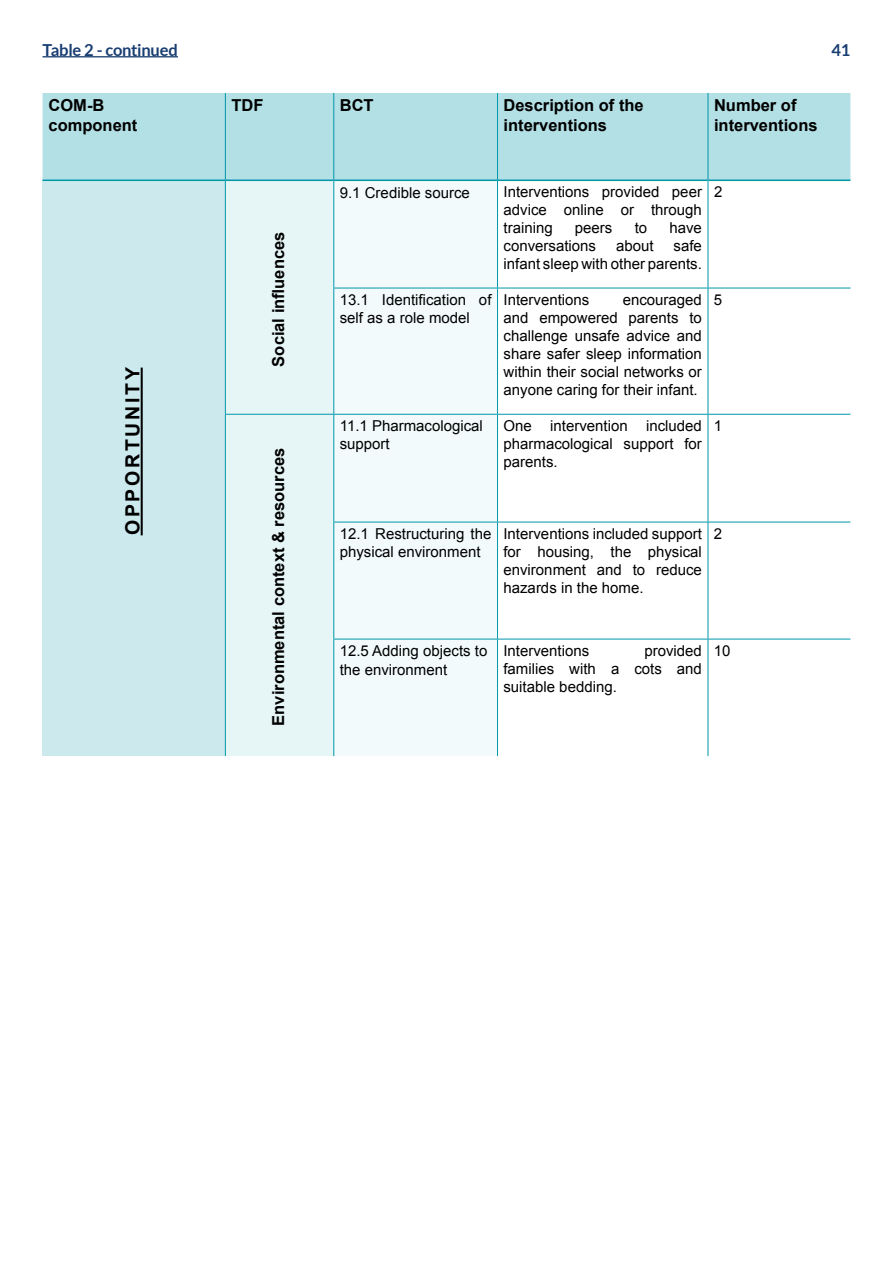
<style>
.page{position:relative;width:893px;height:1263px;background:#fff}
.page>*{position:absolute;margin:0;border:0;box-sizing:border-box;transform-origin:0 0}
.t1{font:700 19.5px "Arial";letter-spacing:.14em;color:#000}
.t2{font:700 16.5px/19.5px "Arial";color:#000}
.t3{font:700 16.5px "Lato";letter-spacing:-.01em;color:#193e72}
.t4{font:15px/18px "Arial";color:#000;text-align:justify}
</style>
<div class="page">
<hr style="left:43px;top:56px;width:135px;height:1px;background:#193e72">
<div style="left:43px;top:93px;width:807px;height:87px;background:#b3e0e5"></div>
<div style="left:43px;top:180px;width:182px;height:576px;background:#cceaee"></div>
<div style="left:226px;top:181px;width:107px;height:575px;background:#e6f5f6"></div>
<div style="left:334px;top:181px;width:163px;height:575px;background:#f2fafb"></div>
<hr style="left:43px;top:180px;width:182px;height:1px;background:#0097a9">
<hr style="left:226px;top:180px;width:107px;height:1px;background:#0097a9">
<hr style="left:334px;top:180px;width:163px;height:1px;background:#0097a9">
<hr style="left:498px;top:180px;width:210px;height:1px;background:#0097a9">
<hr style="left:708px;top:180px;width:142px;height:1px;background:#0097a9">
<hr style="left:225px;top:414px;width:109px;height:1px;background:#0097a9">
<hr style="left:497px;top:288px;width:211px;height:1px;background:#0097a9">
<hr style="left:708px;top:288px;width:142px;height:1px;background:#0097a9">
<hr style="left:225px;top:93px;width:1px;height:87px;background:#0097a9">
<hr style="left:225px;top:180px;width:1px;height:108px;background:#0097a9">
<hr style="left:225px;top:288px;width:1px;height:126px;background:#0097a9">
<hr style="left:225px;top:415px;width:1px;height:107px;background:#0097a9">
<hr style="left:225px;top:522px;width:1px;height:117px;background:#0097a9">
<hr style="left:225px;top:639px;width:1px;height:117px;background:#0097a9">
<hr style="left:333px;top:93px;width:1px;height:87px;background:#0097a9">
<hr style="left:333px;top:180px;width:1px;height:108px;background:#0097a9">
<hr style="left:497px;top:93px;width:1px;height:87px;background:#0097a9">
<hr style="left:708px;top:93px;width:1px;height:87px;background:#0097a9">
<hr style="left:497px;top:180px;width:1px;height:108px;background:#0097a9">
<hr style="left:708px;top:180px;width:1px;height:108px;background:#0097a9">
<hr style="left:708px;top:288px;width:1px;height:126px;background:#0097a9">
<hr style="left:708px;top:415px;width:1px;height:107px;background:#0097a9">
<hr style="left:497px;top:522px;width:1px;height:117px;background:#0097a9">
<hr style="left:708px;top:522px;width:1px;height:117px;background:#0097a9">
<hr style="left:497px;top:639px;width:1px;height:117px;background:#0097a9">
<hr style="left:708px;top:639px;width:1px;height:117px;background:#0097a9">
<hr style="left:333px;top:288px;width:164px;height:1px;background:#0097a9">
<hr style="left:333px;top:288px;width:1px;height:126px;background:#0097a9">
<hr style="left:497px;top:288px;width:1px;height:126px;background:#0097a9">
<hr style="left:497px;top:414px;width:211px;height:1px;background:#0097a9">
<hr style="left:708px;top:414px;width:142px;height:1px;background:#0097a9">
<hr style="left:497px;top:522px;width:211px;height:1px;background:#0097a9">
<hr style="left:708px;top:522px;width:142px;height:1px;background:#0097a9">
<hr style="left:333px;top:639px;width:164px;height:1px;background:#0097a9">
<hr style="left:497px;top:639px;width:211px;height:1px;background:#0097a9">
<hr style="left:708px;top:639px;width:142px;height:1px;background:#0097a9">
<hr style="left:334px;top:414px;width:163px;height:1px;background:#0097a9">
<hr style="left:333px;top:415px;width:1px;height:107px;background:#0097a9">
<hr style="left:497px;top:415px;width:1px;height:107px;background:#0097a9">
<hr style="left:333px;top:522px;width:164px;height:1px;background:#0097a9">
<hr style="left:333px;top:522px;width:1px;height:117px;background:#0097a9">
<hr style="left:333px;top:639px;width:1px;height:117px;background:#0097a9">
<hr style="left:141px;top:368px;width:2px;height:167px;background:#000">
<p class="t3" style="left:43px;top:40px;width:137px">Table 2 - continued</p>
<p class="t3" style="left:831px;top:40px;width:21px">41</p>
<p class="t2" style="left:49px;top:96px;width:90px">COM-B component</p>
<p class="t2" style="left:231px;top:96px;width:34px">TDF</p>
<p class="t2" style="left:340px;top:96px;width:35px">BCT</p>
<p class="t2" style="left:503px;top:96px;width:142px">Description of the interventions</p>
<p class="t2" style="left:714px;top:96px;width:105px">Number of interventions</p>
<h1 class="t1" style="left:120px;top:535px;width:170px;rotate:-90deg">OPPORTUNITY</h1>
<p class="t2" style="left:269px;top:367px;width:136px;rotate:-90deg">Social influences</p>
<p class="t2" style="left:269px;top:726px;width:279px;rotate:-90deg">Environmental context &amp; resources</p>
<p class="t4" style="left:340px;top:184px;width:132px">9.1 Credible source</p>
<p class="t4" style="left:503px;top:183px;width:200px">Interventions provided peer advice online or through training</p>
<p class="t4" style="left:575px;top:219px;width:39px">peers</p>
<p class="t4" style="left:635px;top:219px;width:14px">to</p>
<p class="t4" style="left:669px;top:219px;width:34px">have</p>
<p class="t4" style="left:503px;top:237px;width:94px">conversations</p>
<p class="t4" style="left:616px;top:237px;width:39px">about</p>
<p class="t4" style="left:503px;top:237px;width:200px;text-align:right">safe<br>infant sleep with other parents.</p>
<p class="t4" style="left:714px;top:183px;width:10px">2</p>
<p class="t4" style="left:340px;top:291px;width:153px">13.1 Identification of self as a role model</p>
<p class="t4" style="left:503px;top:291px;width:87px">Interventions</p>
<p class="t4" style="left:503px;top:291px;width:200px;text-indent:119px">encouraged and empowered parents to challenge unsafe advice and share safer sleep information within their social networks or anyone caring for their infant.</p>
<p class="t4" style="left:714px;top:291px;width:10px">5</p>
<p class="t4" style="left:340px;top:417px;width:145px">11.1 Pharmacological support</p>
<p class="t4" style="left:503px;top:417px;width:200px">One intervention included pharmacological support for parents.</p>
<p class="t4" style="left:714px;top:417px;width:10px">1</p>
<p class="t4" style="left:340px;top:525px;width:153px">12.1 Restructuring the physical environment</p>
<p class="t4" style="left:503px;top:525px;width:200px">Interventions included support for housing, the physical environment and to reduce hazards in the home.</p>
<p class="t4" style="left:714px;top:525px;width:10px">2</p>
<p class="t4" style="left:340px;top:641px;width:149px;line-height:19.5px">12.5 Adding objects to the environment</p>
<p class="t4" style="left:503px;top:642px;width:87px">Interventions</p>
<p class="t4" style="left:503px;top:642px;width:200px;text-indent:141px">provided families with a cots and suitable bedding.</p>
<p class="t4" style="left:714px;top:642px;width:18px">10</p>
</div>
